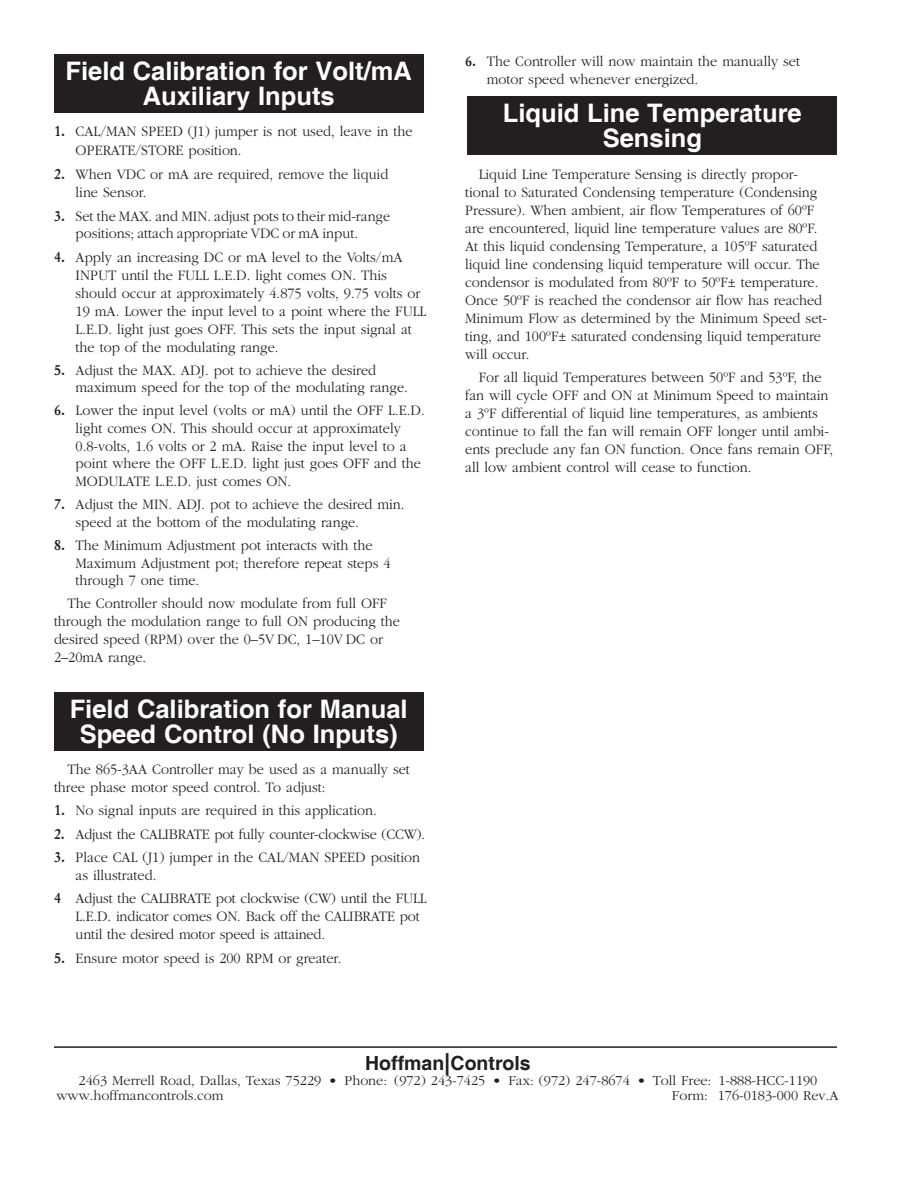
<style>
.page{position:relative;width:918px;height:1188px;background:#fff}
.page>*{position:absolute;margin:0;border:0;box-sizing:border-box;transform-origin:0 0}
.t1{font:700 25.5px/25.5px "Helvetica";color:#fff;text-align:center}
.t2{font:700 19.5px "Helvetica";color:#231f20}
.t3{font:300 15px/18px "Garamond";color:#231f20;scale:.95 1}
.t4{font:300 14.25px/15px "Garamond";color:#231f20}
.s1{font-weight:700}
.s2{font-size:22.5px}
</style>
<div class="page">
<hr style="left:54px;top:1046px;width:783px;height:2px;background:#231f20">
<div style="left:54px;top:54px;width:369px;height:58px;background:#231f20"></div>
<div style="left:54px;top:692px;width:369px;height:58px;background:#231f20"></div>
<div style="left:468px;top:96px;width:369px;height:58px;background:#231f20"></div>
<h1 class="t1" style="left:65px;top:59px;width:348px">Field Calibration for Volt/mA<br>Auxiliary Inputs</h1>
<p class="t3" style="left:76px;top:122px;width:356px;line-height:18.6px;text-indent:-22px"><span class="s1">1.</span> CAL/MAN SPEED (J1) jumper is not used, leave in the<br>OPERATE/STORE position.</p>
<p class="t3" style="left:76px;top:165px;width:331px;line-height:18.6px;text-indent:-22px"><span class="s1">2.</span> When VDC or mA are required, remove the liquid line Sensor.</p>
<p class="t3" style="left:76px;top:207px;width:333px;text-indent:-22px"><span class="s1">3.</span> Set the MAX. and MIN. adjust pots to their mid-range positions; attach appropriate VDC or mA input.</p>
<p class="t3" style="left:76px;top:248px;width:371px;text-indent:-22px"><span class="s1">4.</span> Apply an increasing DC or mA level to the Volts/mA INPUT until the FULL L.E.D. light comes ON. This should occur at approximately 4.875 volts, 9.75 volts or 19 mA. Lower the input level to a point where the FULL L.E.D. light just goes OFF. This sets the input signal at the top of the modulating range.</p>
<p class="t3" style="left:76px;top:361px;width:351px;line-height:17.5px;text-indent:-22px"><span class="s1">5.</span> Adjust the MAX. ADJ. pot to achieve the desired maximum speed for the top of the modulating range.</p>
<p class="t3" style="left:76px;top:402px;width:369px;text-indent:-22px"><span class="s1">6.</span> Lower the input level (volts or mA) until the OFF L.E.D. light comes ON. This should occur at approximately 0.8-volts, 1.6 volts or 2 mA. Raise the input level to a point where the OFF L.E.D. light just goes OFF and the MODULATE L.E.D. just comes ON.</p>
<p class="t3" style="left:76px;top:496px;width:348px;text-indent:-22px"><span class="s1">7.</span> Adjust the MIN. ADJ. pot to achieve the desired min. speed at the bottom of the modulating range.</p>
<p class="t3" style="left:76px;top:537px;width:333px;text-indent:-22px"><span class="s1">8.</span> The Minimum Adjustment pot interacts with the<br>Maximum Adjustment pot; therefore repeat steps 4 through 7 one time.</p>
<p class="t3" style="left:54px;top:595px;width:366px;text-indent:13px">The Controller should now modulate from full OFF through the modulation range to full ON producing the desired speed (RPM) over the 0–5V DC, 1–10V DC or 2–20mA range.</p>
<h1 class="t1" style="left:70px;top:697px;width:339px">Field Calibration for Manual<br>Speed Control (No Inputs)</h1>
<p class="t3" style="left:54px;top:760px;width:376px;text-indent:13px">The 865-3AA Controller may be used as a manually set three phase motor speed control. To adjust:</p>
<p class="t3" style="left:54px;top:802px;width:341px"><span class="s1">1.</span> No signal inputs are required in this application.</p>
<p class="t3" style="left:54px;top:825px;width:392px"><span class="s1">2.</span> Adjust the CALIBRATE pot fully counter-clockwise (CCW).</p>
<p class="t3" style="left:76px;top:848px;width:364px;text-indent:-22px"><span class="s1">3.</span> Place CAL (J1) jumper in the CAL/MAN SPEED position as illustrated.</p>
<p class="t3" style="left:76px;top:890px;width:371px;text-indent:-22px"><span class="s1">4</span> Adjust the CALIBRATE pot clockwise (CW) until the FULL<br>L.E.D. indicator comes ON. Back off the CALIBRATE pot until the desired motor speed is attained.</p>
<p class="t3" style="left:54px;top:949px;width:304px"><span class="s1">5.</span> Ensure motor speed is 200 RPM or greater.</p>
<p class="t3" style="left:487px;top:52px;width:331px;text-indent:-22px"><span class="s1">6.</span> The Controller will now maintain the manually set motor speed whenever energized.</p>
<h1 class="t1" style="left:503px;top:101px;width:300px">Liquid Line Temperature<br>Sensing</h1>
<p class="t3" style="left:465px;top:165px;width:382px;text-indent:14px">Liquid Line Temperature Sensing is directly propor&shy;tional to Saturated Condensing temperature (Condensing Pressure). When ambient, air flow Temperatures of 60ºF are encountered, liquid line temperature values are 80ºF.<br>At this liquid condensing Temperature, a 105ºF saturated liquid line condensing liquid temperature will occur. The condensor is modulated from 80ºF to 50ºF± temperature.<br>Once 50ºF is reached the condensor air flow has reached Minimum Flow as determined by the Minimum Speed set&shy;ting, and 100ºF± saturated condensing liquid temperature will occur.</p>
<p class="t3" style="left:465px;top:369px;width:389px;text-indent:14px">For all liquid Temperatures between 50ºF and 53ºF, the fan will cycle OFF and ON at Minimum Speed to maintain a 3ºF differential of liquid line temperatures, as ambients continue to fall the fan will remain OFF longer until ambi&shy;ents preclude any fan ON function. Once fans remain OFF, all low ambient control will cease to function.</p>
<h2 class="t2" style="left:365px;top:1051px;width:167px">Hoffman<span class="s2">|</span>Controls</h2>
<p class="t4" style="left:57px;top:1074px;width:762px;text-indent:22px">2463 Merrell Road, Dallas, Texas 75229 • Phone: (972) 243-7425 • Fax: (972) 247-8674 • Toll Free: 1-888-HCC-1190 www.hoffmancontrols.com</p>
<p class="t4" style="left:672px;top:1089px;width:168px">Form: 176-0183-000 Rev.A</p>
</div>
